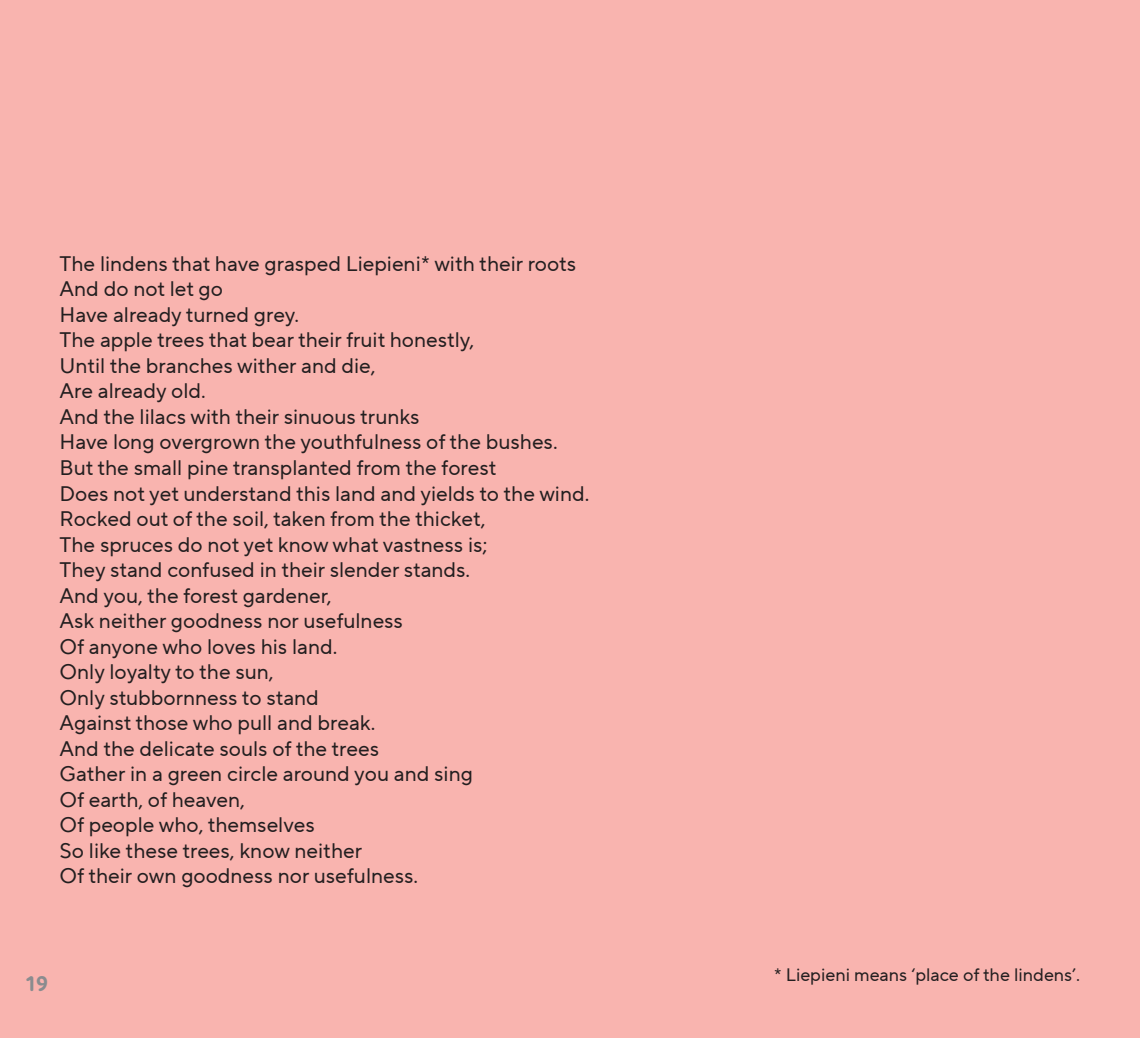
<style>
.page{position:relative;width:1140px;height:1038px;background:#fff}
.page>*{position:absolute;margin:0;border:0;box-sizing:border-box;transform-origin:0 0}
.t1{font:21px/25.5px "TT Norms Pro";color:#231f20}
.t2{font:700 21px "New Zen";color:#8a8c8f}
.t3{font:18px "TT Norms Pro";color:#231f20}
</style>
<div class="page">
<div style="left:0;top:0;width:1140px;height:1037px;background:#f9b4af"></div>
<p class="t1" style="left:60px;top:251px;width:531px">The lindens that have grasped Liepieni* with their roots And do not let go<br>Have already turned grey.<br>The apple trees that bear their fruit honestly,<br>Until the branches wither and die,<br>Are already old.<br>And the lilacs with their sinuous trunks<br>Have long overgrown the youthfulness of the bushes.<br>But the small pine transplanted from the forest<br>Does not yet understand this land and yields to the wind.<br>Rocked out of the soil, taken from the thicket,<br>The spruces do not yet know what vastness is;<br>They stand confused in their slender stands.<br>And you, the forest gardener,<br>Ask neither goodness nor usefulness<br>Of anyone who loves his land.<br>Only loyalty to the sun,<br>Only stubbornness to stand<br>Against those who pull and break.<br>And the delicate souls of the trees<br>Gather in a green circle around you and sing<br>Of earth, of heaven,<br>Of people who, themselves<br>So like these trees, know neither<br>Of their own goodness nor usefulness.</p>
<p class="t2" style="left:26px;top:970px;width:24px">19</p>
<p class="t3" style="left:774px;top:962px;width:307px">* Liepieni means ‘place of the lindens’.</p>
</div>
